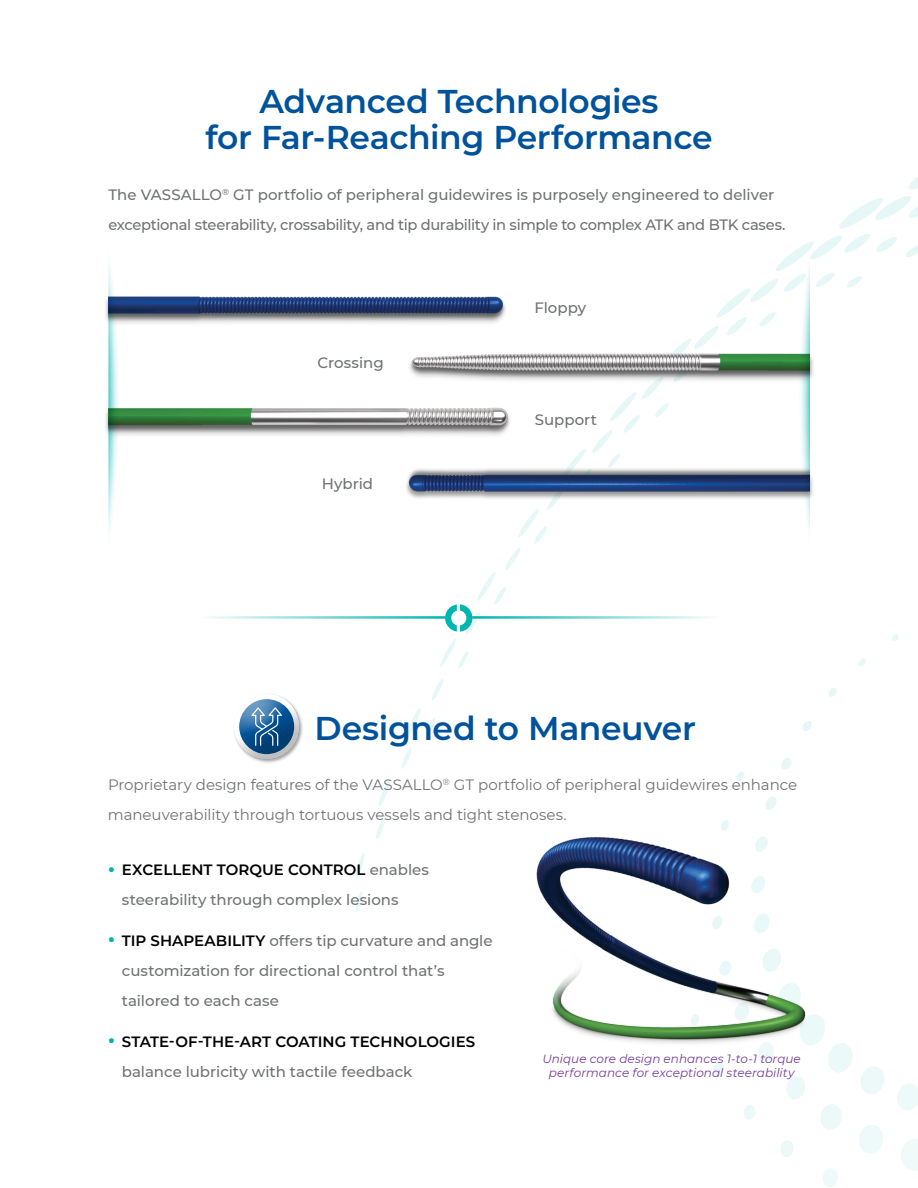
<style>
.page{position:relative;width:918px;height:1188px;background:#fff}
.page>*{position:absolute;margin:0;border:0;box-sizing:border-box;transform-origin:0 0}
.t1{font:600 33px/36px "Montserrat";letter-spacing:-.01em;color:#00529a;text-align:center}
.t2{font:500 15px/30px "Montserrat";letter-spacing:-.01em;color:#707272}
.t3{font:15px/30px "Montserrat";letter-spacing:-.005em;color:#707272}
.t4{font:600 15px/30px "Montserrat";letter-spacing:.005em;color:#000}
.t5{font:italic 12px/14.4px "Montserrat";letter-spacing:.005em;color:#753c97;text-align:center}
.s1{font-weight:900;color:#00b5b0}
.s2{font-weight:600;color:#000}
.s3{font-weight:500;color:#707272}
</style>
<div class="page">
<svg style="left:379px;top:779px;width:11px;height:27px"></svg>
<svg style="left:356px;top:853px;width:9px;height:26px"></svg>
<svg style="left:402px;top:747px;width:10px;height:22px"></svg>
<svg style="left:376px;top:818px;width:9px;height:21px"></svg>
<svg style="left:356px;top:891px;width:7px;height:21px"></svg>
<svg style="left:407px;top:679px;width:36px;height:56px"></svg>
<svg style="left:823px;top:1169px;width:15px;height:18px"></svg>
<svg style="left:901px;top:1139px;width:17px;height:32px"></svg>
<svg style="left:736px;top:772px;width:8px;height:9px"></svg>
<svg style="left:897px;top:1084px;width:21px;height:26px"></svg>
<svg style="left:744px;top:1043px;width:140px;height:114px"></svg>
<svg style="left:781px;top:758px;width:10px;height:12px"></svg>
<svg style="left:803px;top:721px;width:9px;height:10px"></svg>
<svg style="left:828px;top:688px;width:9px;height:9px"></svg>
<img style="left:536px;top:797px;width:306px;height:288px">
<hr style="left:198px;top:616px;width:247px;height:3px;background:#00b5b0">
<div style="left:233px;top:692px;width:71px;height:72px;background:#000;opacity:.35"></div>
<div style="left:221px;top:682px;width:93px;height:63px;background:#fff"></div>
<div style="left:221px;top:694px;width:93px;height:66px;background:#000;opacity:.25"></div>
<svg style="left:251px;top:707px;width:31px;height:39px"></svg>
<img style="left:406px;top:469px;width:34px;height:29px">
<div style="left:104px;top:408px;width:408px;height:32px;background:#000;opacity:.4"></div>
<img style="left:120px;top:408px;width:320px;height:30px">
<img style="left:409px;top:356px;width:31px;height:22px">
<div style="left:104px;top:296px;width:404px;height:32px;background:#000;opacity:.4"></div>
<img style="left:120px;top:296px;width:320px;height:30px">
<svg style="left:108px;top:264px;width:12px;height:268px"></svg>
<svg style="left:440px;top:177px;width:478px;height:491px"></svg>
<h1 class="t1" style="left:205px;top:82px;width:509px">Advanced Technologies<br>for Far-Reaching Performance</h1>
<p class="t2" style="left:108px;top:179px;width:679px">The VASSALLO<sup>®</sup> GT portfolio of peripheral guidewires is purposely engineered to deliver exceptional steerability, crossability, and tip durability in simple to complex ATK and BTK cases.</p>
<p class="t2" style="left:318px;top:347px;width:68px">Crossing</p>
<p class="t2" style="left:322px;top:468px;width:53px">Hybrid</p>
<p class="t2" style="left:534px;top:292px;width:53px">Floppy</p>
<p class="t2" style="left:535px;top:404px;width:64px">Support</p>
<h1 class="t1" style="left:314px;top:708px;width:383px">Designed to Maneuver</h1>
<p class="t3" style="left:108px;top:769px;width:691px">Proprietary design features of the VASSALLO<sup>®</sup> GT portfolio of peripheral guidewires enhance maneuverability through tortuous vessels and tight stenoses.</p>
<p class="t2" style="left:122px;top:854px;width:309px;text-indent:-14px"><span class="s1">•</span> <span class="s2">EXCELLENT TORQUE CONTROL</span> enables steerability through complex lesions</p>
<p class="t2" style="left:122px;top:925px;width:372px;text-indent:-14px"><span class="s1">•</span> <span class="s2">TIP SHAPEABILITY</span> offers tip curvature and angle customization for directional control that’s tailored to each case</p>
<p class="t4" style="left:122px;top:1026px;width:355px;text-indent:-14px"><span class="s1">•</span> STATE-OF-THE-ART COATING TECHNOLOGIES <span class="s3">balance lubricity with tactile feedback</span></p>
<p class="t5" style="left:542px;top:1051px;width:260px">Unique core design enhances 1-to-1 torque performance for exceptional steerability</p>
</div>
